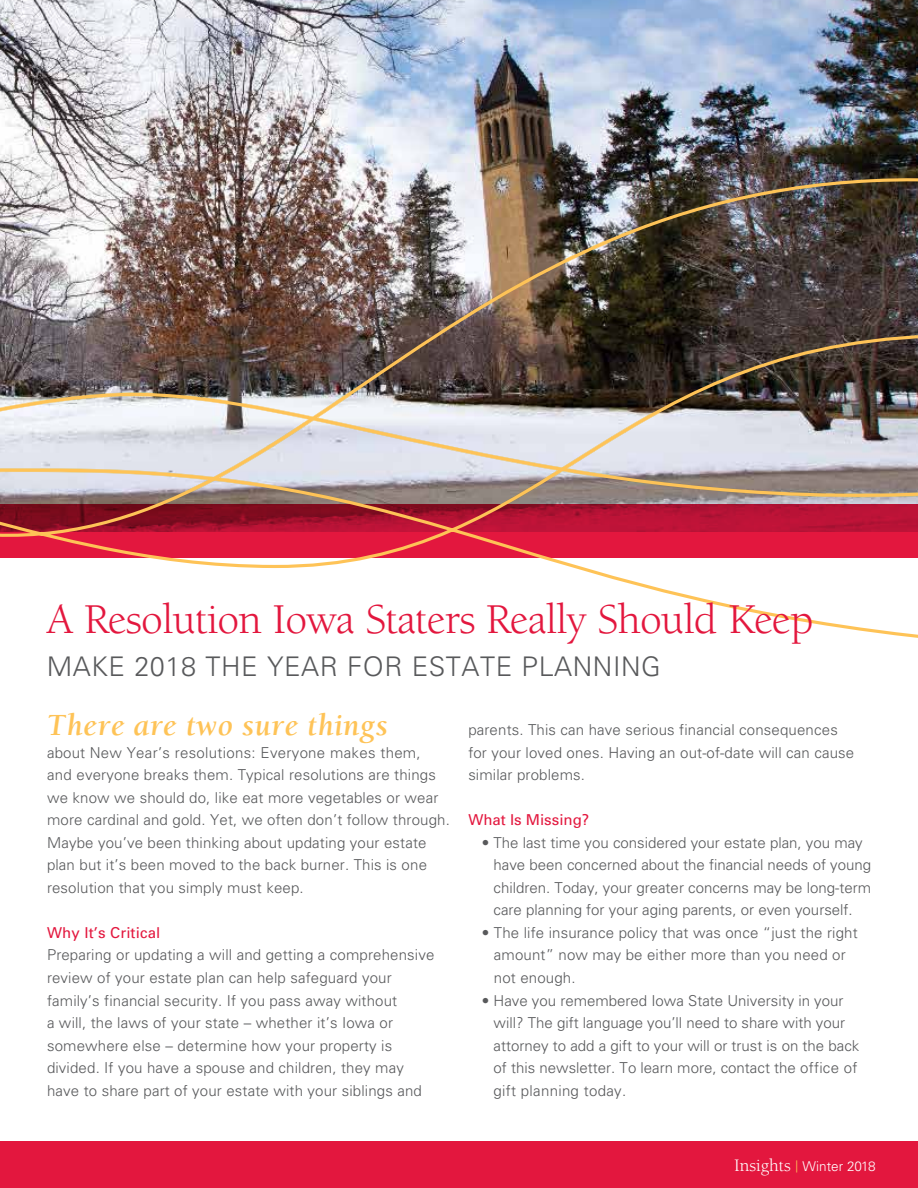
<style>
.page{position:relative;width:918px;height:1188px;background:#fff}
.page>*{position:absolute;margin:0;border:0;box-sizing:border-box;transform-origin:0 0}
.t1{font:43.65px "Berkeley";letter-spacing:-.02em;color:#e3173e}
.t2{font:italic 700 31.5px "Berkeley";letter-spacing:.01em;color:#fec357}
.t3{font:300 27px "Univers";letter-spacing:.02em;color:#58595b}
.t4{font:300 15px/22.5px "Univers";letter-spacing:.01em;color:#58595b}
.t5{font:15px "Univers";letter-spacing:.005em;color:#e3173e}
.t6{font:300 13.5px "Univers";color:#fff}
.s1{font-family:"Berkeley";font-weight:400;font-size:18px}
.s2{font-family:"Berkeley";font-weight:400;font-size:15px;color:#fec357}
</style>
<div class="page">
<img style="left:0;top:0;width:918px;height:136px">
<svg style="left:0;top:136px;width:918px;height:502px"></svg>
<div style="left:0;top:1141px;width:918px;height:47px;background:#e3173e"></div>
<img style="left:0;top:178px;width:918px;height:326px">
<h1 class="t1" style="left:47px;top:596px;width:768px">A Resolution Iowa Staters Really Should Keep</h1>
<h3 class="t3" style="left:47px;top:650px;width:615px">MAKE 2018 THE YEAR FOR ESTATE PLANNING</h3>
<h2 class="t2" style="left:47px;top:708px;width:342px">There are two sure things</h2>
<p class="t4" style="left:47px;top:741px;width:404px">about New Year’s resolutions: Everyone makes them,<br>and everyone breaks them. Typical resolutions are things we know we should do, like eat more vegetables or wear more cardinal and gold. Yet, we often don’t follow through.<br>Maybe you’ve been thinking about updating your estate plan but it’s been moved to the back burner. This is one resolution that you simply must keep.</p>
<p class="t5" style="left:47px;top:924px;width:115px">Why It’s Critical</p>
<p class="t4" style="left:47px;top:944px;width:389px">Preparing or updating a will and getting a comprehensive review of your estate plan can help safeguard your family’s financial security. If you pass away without<br>a will, the laws of your state – whether it’s Iowa or somewhere else – determine how your property is divided. If you have a spouse and children, they may have to share part of your estate with your siblings and</p>
<p class="t4" style="left:468px;top:718px;width:387px">parents. This can have serious financial consequences for your loved ones. Having an out-of-date will can cause similar problems.</p>
<p class="t5" style="left:468px;top:811px;width:123px">What Is Missing?</p>
<p class="t4" style="left:494px;top:831px;width:379px;text-indent:-12px">• The last time you considered your estate plan, you may have been concerned about the financial needs of young children. Today, your greater concerns may be long-term care planning for your aging parents, or even yourself.</p>
<p class="t4" style="left:494px;top:921px;width:365px;text-indent:-12px">• The life insurance policy that was once “just the right amount” now may be either more than you need or not enough.</p>
<p class="t4" style="left:494px;top:989px;width:367px;text-indent:-12px">• Have you remembered Iowa State University in your will? The gift language you’ll need to share with your attorney to add a gift to your will or trust is on the back of this newsletter. To learn more, contact the office of gift planning today.</p>
<p class="t6" style="left:734px;top:1158px;width:143px"><span class="s1">Insights</span> <span class="s2">|</span> Winter 2018</p>
</div>
